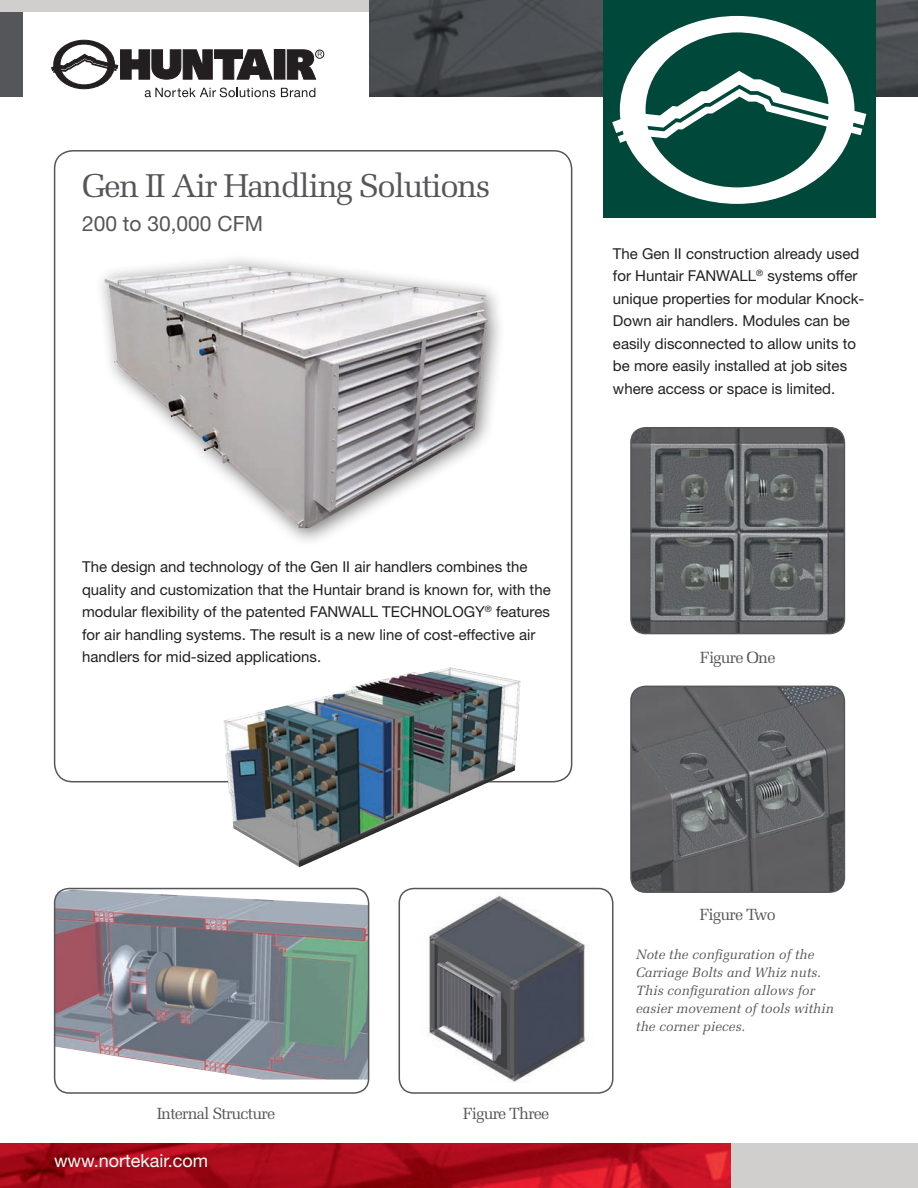
<style>
.page{position:relative;width:918px;height:1188px;background:#fff}
.page>*{position:absolute;margin:0;border:0;box-sizing:border-box;transform-origin:0 0}
.t1{font:33px "Melior LT Std";letter-spacing:-.05em;color:#555659}
.t2{font:21px "Helvetica Neue LT Std";color:#555659}
.t3{font:18px "Helvetica Neue LT Std";color:#fff}
.t4{font:16.2px "Melior LT Std";letter-spacing:-.05em;color:#555659}
.t5{font:15px/22.5px "Helvetica Neue LT Std";color:#231f20}
.t6{font:italic 13.5px/18px "Melior LT Std";color:#555659}
</style>
<div class="page">
<div style="left:0;top:0;width:23px;height:97px;background:#555659"></div>
<div style="left:0;top:0;width:918px;height:11px;background:#d1cfcd"></div>
<img style="left:0;top:1144px;width:732px;height:44px">
<div style="left:732px;top:1144px;width:186px;height:44px;background:#d1cfcd"></div>
<img style="left:631px;top:428px;width:213px;height:206px">
<div style="left:630px;top:427px;width:215px;height:207px;border:2px solid #555659;border-radius:15px"></div>
<img style="left:631px;top:686px;width:213px;height:204px">
<div style="left:630px;top:686px;width:215px;height:207px;border:2px solid #555659;border-radius:15px"></div>
<img style="left:427px;top:896px;width:161px;height:187px">
<div style="left:399px;top:888px;width:214px;height:206px;border:2px solid #555659;border-radius:15px"></div>
<img style="left:55px;top:889px;width:314px;height:191px">
<div style="left:54px;top:888px;width:315px;height:206px;border:2px solid #555659;border-radius:15px"></div>
<img style="left:369px;top:0;width:549px;height:97px">
<div style="left:92px;top:252px;width:414px;height:295px;background:#231f20;opacity:.6"></div>
<img style="left:104px;top:264px;width:384px;height:264px">
<div style="left:315px;top:50px;width:9px;height:9px;border:1px solid #231f20;border-radius:50%"></div>
<div style="left:54px;top:40px;width:60px;height:49px;background:#231f20;border-radius:50%"></div>
<div style="left:54px;top:40px;width:61px;height:49px;border:1px solid #231f20;border-radius:50%"></div>
<svg style="left:60px;top:44px;width:48px;height:41px"></svg>
<div style="left:60px;top:44px;width:48px;height:41px;border:1px solid #231f20;border-radius:50%"></div>
<div style="left:274px;top:50px;width:11px;height:29px;background:#231f20"></div>
<svg style="left:287px;top:49px;width:35px;height:31px"></svg>
<svg style="left:51px;top:49px;width:222px;height:31px"></svg>
<svg style="left:145px;top:88px;width:130px;height:9px"></svg>
<svg style="left:281px;top:88px;width:34px;height:9px"></svg>
<img style="left:223px;top:667px;width:297px;height:200px">
<div style="left:603px;top:0;width:272px;height:218px;background:#004839"></div>
<svg style="left:612px;top:17px;width:254px;height:186px"></svg>
<p class="t1" style="left:82px;top:166px;width:410px">Gen II Air Handling Solutions</p>
<p class="t2" style="left:82px;top:211px;width:182px">200 to 30,000 CFM</p>
<p class="t5" style="left:613px;top:242px;width:253px">The Gen II construction already used for Huntair FANWALL<sup>®</sup> systems offer unique properties for modular Knock-Down air handlers. Modules can be easily disconnected to allow units to be more easily installed at job sites where access or space is limited.</p>
<p class="t5" style="left:82px;top:555px;width:470px">The design and technology of the Gen II air handlers combines the quality and customization that the Huntair brand is known for, with the modular flexibility of the patented FANWALL TECHNOLOGY<sup>®</sup> features for air handling systems. The result is a new line of cost-effective air handlers for mid-sized applications.</p>
<p class="t4" style="left:700px;top:648px;width:77px">Figure One</p>
<p class="t4" style="left:157px;top:1104px;width:120px">Internal Structure</p>
<p class="t4" style="left:463px;top:1104px;width:88px">Figure Three</p>
<p class="t3" style="left:54px;top:1150px;width:156px">www.nortekair.com</p>
<p class="t4" style="left:699px;top:905px;width:78px">Figure Two</p>
<p class="t6" style="left:636px;top:945px;width:199px">Note the configuration of the<br>Carriage Bolts and Whiz nuts.<br>This configuration allows for easier movement of tools within the corner pieces.</p>
</div>
